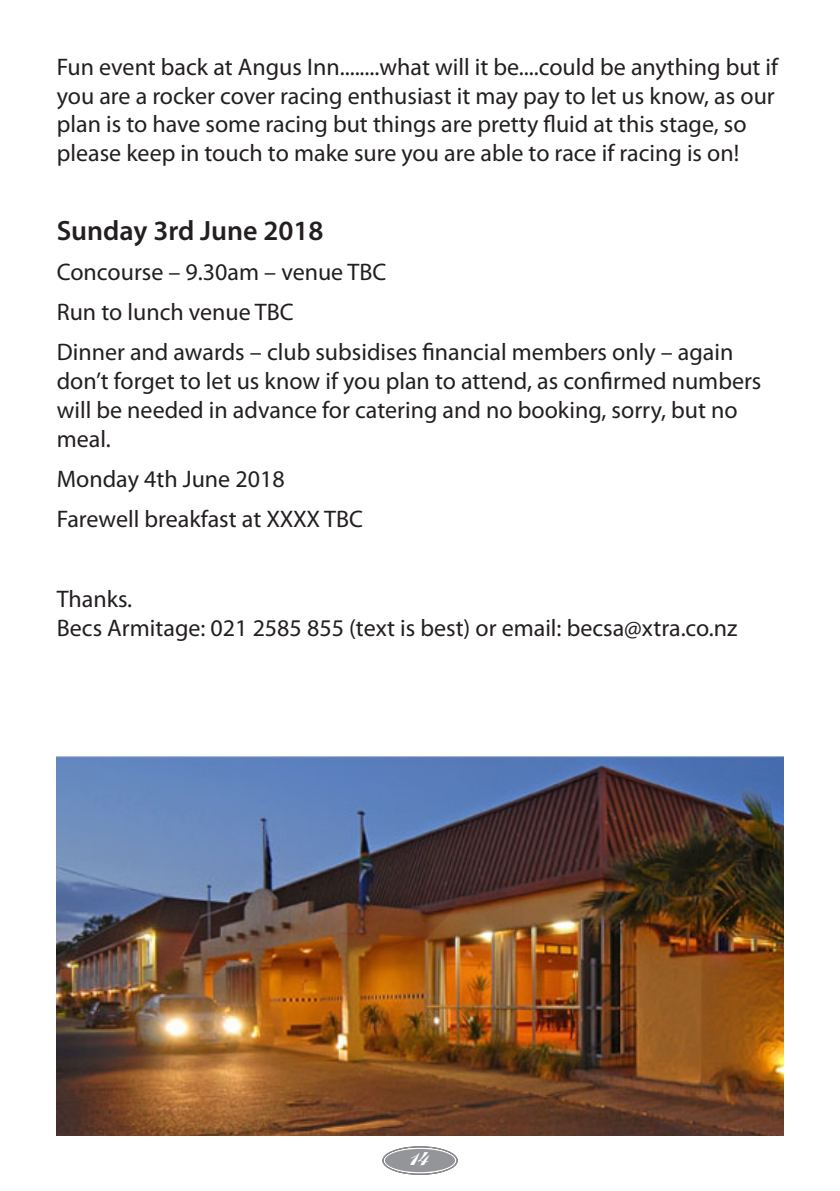
<style>
.page{position:relative;width:840px;height:1191px;background:#fff}
.page>*{position:absolute;margin:0;border:0;box-sizing:border-box;transform-origin:0 0}
.t1{font:600 28px "Myriad Pro";color:#231f20}
.t2{font:24px/28.8px "Myriad Pro";color:#231f20}
.t3{font:23.6px "Fordscript";color:#fff}
</style>
<div class="page">
<div style="left:382px;top:1146px;width:75px;height:28px;border:1px solid #939598;border-radius:50%"></div>
<div style="left:385px;top:1148px;width:69px;height:24px;background:#939598;border-radius:50%"></div>
<img style="left:57px;top:756px;width:725px;height:380px">
<p class="t2" style="left:57px;top:52px;width:722px">Fun event back at Angus Inn........what will it be....could be anything but if you are a rocker cover racing enthusiast it may pay to let us know, as our plan is to have some racing but things are pretty fluid at this stage, so please keep in touch to make sure you are able to race if racing is on!</p>
<p class="t1" style="left:57px;top:213px;width:268px">Sunday 3rd June 2018</p>
<p class="t2" style="left:57px;top:251px;width:677px;line-height:40.2px">Concourse – 9.30am – venue TBC<br>Run to lunch venue TBC<br>Dinner and awards – club subsidises financial members only – again</p>
<p class="t2" style="left:57px;top:366px;width:705px">don’t forget to let us know if you plan to attend, as confirmed numbers will be needed in advance for catering and no booking, sorry, but no meal.</p>
<p class="t2" style="left:57px;top:458px;width:308px;line-height:40.2px">Monday 4th June 2018<br>Farewell breakfast at XXXX TBC</p>
<p class="t2" style="left:57px;top:584px;width:681px">Thanks.<br>Becs Armitage: 021 2585 855 (text is best) or email: becsa@xtra.co.nz</p>
<p class="t3" style="left:410px;top:1148px;width:21px">14</p>
</div>
